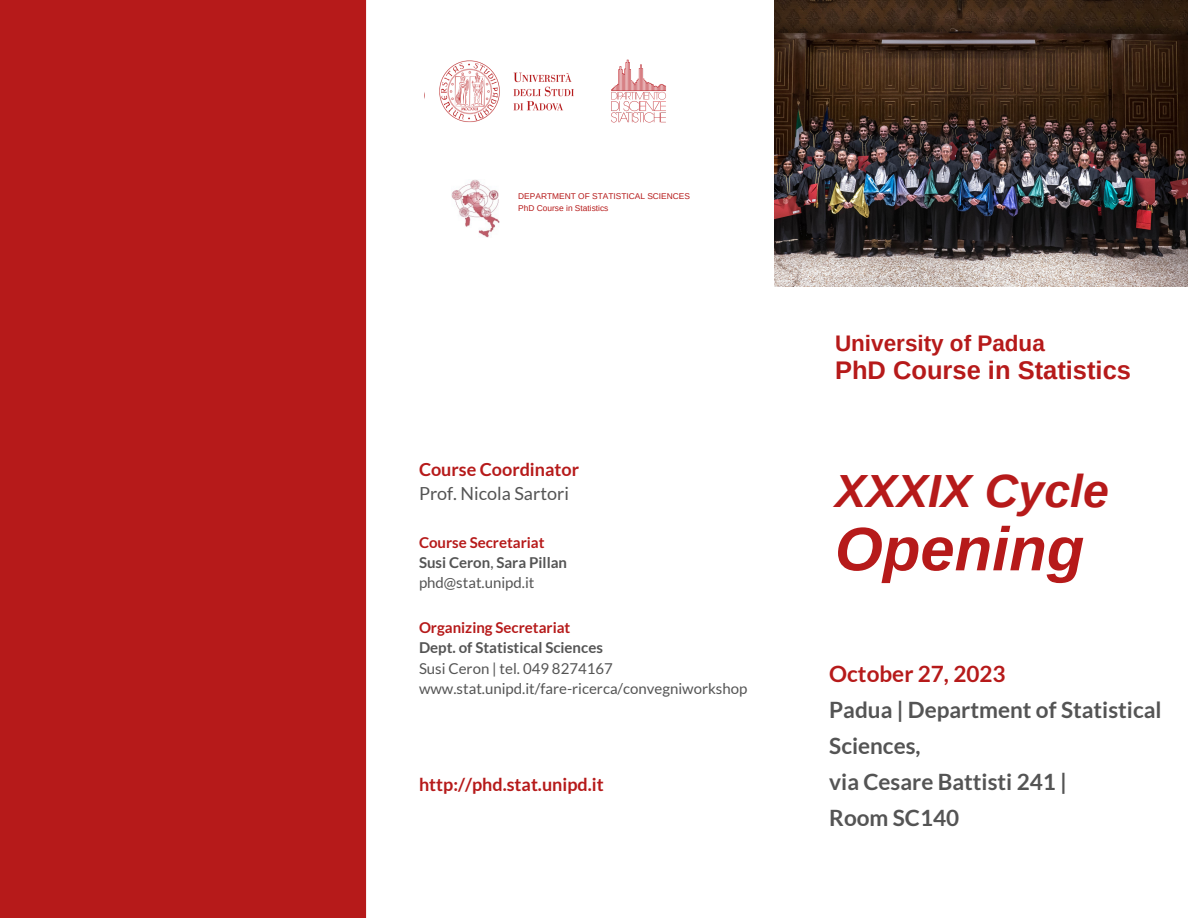
<style>
.page{position:relative;width:1188px;height:918px;background:#fff}
.page>*{position:absolute;margin:0;border:0;box-sizing:border-box;transform-origin:0 0}
.t1{font:italic 700 61.5px "Arimo";color:#b61a1a}
.t2{font:italic 700 46.5px "Arimo";color:#b61a1a}
.t3{font:700 25.5px "Arimo";color:#b61a1a}
.t4{font:700 22.5px/36px "Lato";color:#545454}
.t5{font:700 22.5px "Arimo";color:#b61a1a}
.t6{font:700 22.5px "Lato";color:#b61a1a}
.t7{font:700 18px "Lato";color:#b61a1a}
.t8{font:18px "Lato";color:#545454}
.t9{font:15px "Lato";color:#545454}
.t10{font:700 15px "Lato";color:#545454}
.t11{font:700 15px "Lato";color:#b61a1a}
.t12{font:8.4px "Arimo";color:#b61a1a}
.s1{font-weight:400}
</style>
<div class="page">
<div style="left:0;top:0;width:366px;height:918px;background:#b61a1a"></div>
<img style="left:451px;top:180px;width:49px;height:57px">
<img style="left:439px;top:61px;width:135px;height:61px">
<img style="left:611px;top:59px;width:55px;height:64px">
<img style="left:774px;top:0;width:414px;height:287px">
<p class="t12" style="left:518px;top:192px;width:173px">DEPARTMENT OF STATISTICAL SCIENCES</p>
<p class="t12" style="left:518px;top:203px;width:92px">PhD Course in Statistics</p>
<p class="t7" style="left:419px;top:458px;width:162px">Course Coordinator</p>
<p class="t8" style="left:419px;top:483px;width:151px">Prof. Nicola Sartori</p>
<p class="t11" style="left:419px;top:533px;width:127px">Course Secretariat</p>
<p class="t10" style="left:419px;top:553px;width:150px">Susi Ceron<span class="s1">,</span> Sara Pillan</p>
<p class="t9" style="left:419px;top:573px;width:117px">phd@stat.unipd.it</p>
<p class="t11" style="left:419px;top:618px;width:153px">Organizing Secretariat</p>
<p class="t10" style="left:419px;top:639px;width:185px">Dept. of Statistical Sciences</p>
<p class="t9" style="left:419px;top:659px;width:195px">Susi Ceron | tel. 049 8274167</p>
<p class="t9" style="left:419px;top:679px;width:330px">www.stat.unipd.it/fare-ricerca/convegniworkshop</p>
<p class="t7" style="left:419px;top:773px;width:186px">http://phd.stat.unipd.it</p>
<p class="t5" style="left:835px;top:331px;width:211px">University of Padua</p>
<p class="t3" style="left:835px;top:356px;width:298px">PhD Course in Statistics</p>
<p class="t2" style="left:835px;top:465px;width:275px">XXXIX Cycle</p>
<p class="t1" style="left:835px;top:515px;width:251px">Opening</p>
<p class="t6" style="left:829px;top:660px;width:178px">October 27, 2023</p>
<p class="t4" style="left:829px;top:691px;width:334px">Padua | Department of Statistical<br>Sciences,</p>
<p class="t4" style="left:829px;top:763px;width:239px">via Cesare Battisti 241 |</p>
<p class="t4" style="left:829px;top:799px;width:131px">Room SC140</p>
</div>
